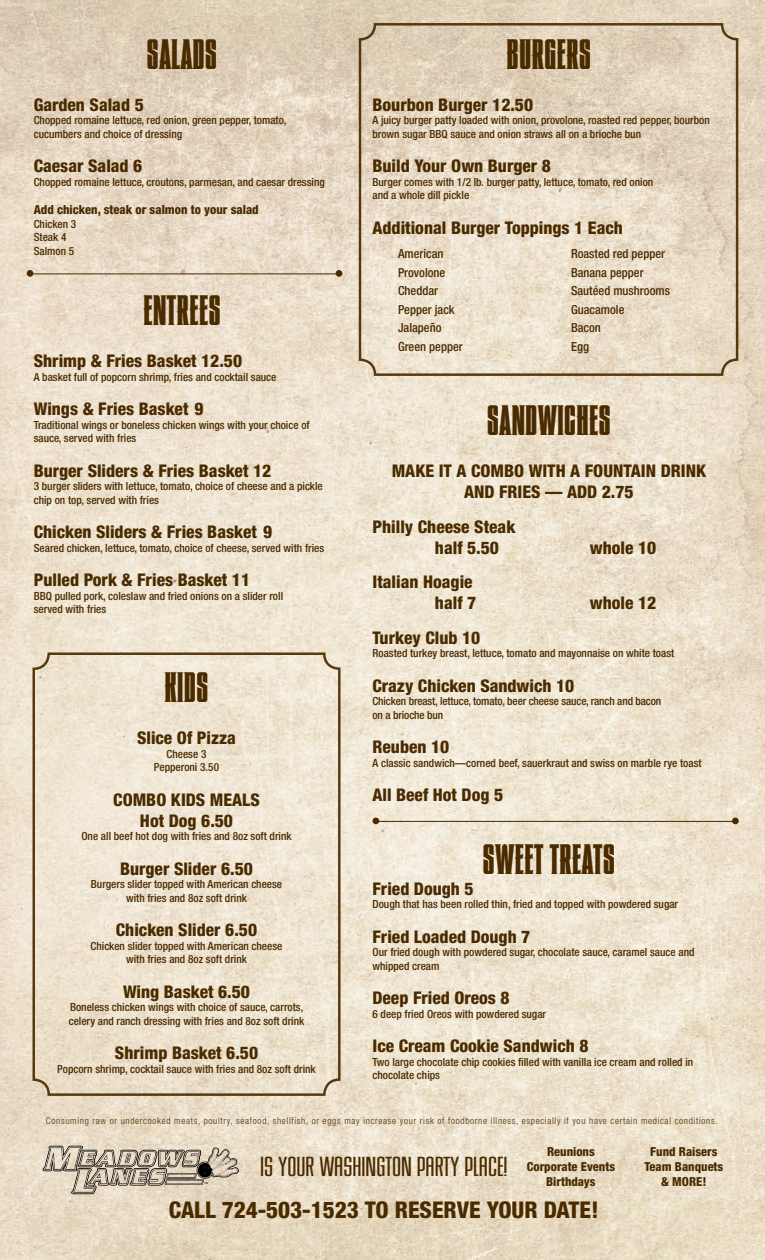
<style>
.page{position:relative;width:765px;height:1260px;background:#fff}
.page>*{position:absolute;margin:0;border:0;box-sizing:border-box;transform-origin:0 0}
.t1{font:condensed 43.75px "Heretic";color:#4a2b00}
.t2{font:28.88px "House Gothic Light Two";color:#4a2b00}
.t3{font:800 condensed 23.12px "Helvetica Neue";color:#4a2b00}
.t4{font:800 condensed 17.5px/21px "Helvetica Neue";color:#4a2b00;text-align:center}
.t5{font:500 condensed 12.5px/18.5px "Helvetica Neue";color:#4a2b00}
.t6{font:800 condensed 12.5px/14.9px "Helvetica Neue";color:#4a2b00;text-align:center}
.t7{font:500 condensed 11.25px/13.5px "Helvetica Neue";color:#4a2b00}
.t8{font:300 condensed 9.38px "Helvetica Neue";letter-spacing:.075em;color:#4a2b00}
</style>
<div class="page">
<img style="left:0;top:0;width:765px;height:1260px">
<hr style="left:376px;top:821px;width:362px;height:1px;background:#4a2b00">
<svg style="left:373px;top:818px;width:6px;height:6px"></svg>
<div style="left:732px;top:818px;width:7px;height:6px;background:#4a2b00;border-radius:50%"></div>
<hr style="left:30px;top:273px;width:309px;height:1px;background:#4a2b00">
<div style="left:27px;top:270px;width:6px;height:7px;background:#4a2b00;border-radius:50%"></div>
<div style="left:336px;top:270px;width:6px;height:7px;background:#4a2b00;border-radius:50%"></div>
<svg style="left:43px;top:1146px;width:196px;height:48px"></svg>
<div style="left:32px;top:652px;width:309px;height:444px;border:2px solid #4a2b00;border-radius:15px"></div>
<div style="left:359px;top:23px;width:379px;height:353px;border:2px solid #4a2b00;border-radius:15px"></div>
<h1 class="t1" style="left:147px;top:30px;width:72px">SALADS</h1>
<h3 class="t4" style="left:34px;top:94px;width:112px">Garden Salad 5</h3>
<p class="t7" style="left:34px;top:113px;width:254px">Chopped romaine lettuce, red onion, green pepper, tomato, cucumbers and choice of dressing</p>
<h3 class="t4" style="left:34px;top:155px;width:110px">Caesar Salad 6</h3>
<p class="t7" style="left:34px;top:175px;width:293px">Chopped romaine lettuce, croutons, parmesan, and caesar dressing</p>
<p class="t6" style="left:34px;top:202px;width:227px">Add chicken, steak or salmon to your salad</p>
<p class="t7" style="left:34px;top:217px;width:44px">Chicken 3<br>Steak 4<br>Salmon 5</p>
<h1 class="t1" style="left:143px;top:287px;width:80px">ENTREES</h1>
<h3 class="t4" style="left:34px;top:350px;width:210px">Shrimp &amp; Fries Basket 12.50</h3>
<p class="t7" style="left:34px;top:370px;width:244px">A basket full of popcorn shrimp, fries and cocktail sauce</p>
<h3 class="t4" style="left:34px;top:398px;width:171px">Wings &amp; Fries Basket 9</h3>
<p class="t7" style="left:34px;top:418px;width:277px">Traditional wings or boneless chicken wings with your choice of sauce, served with fries</p>
<h3 class="t4" style="left:34px;top:460px;width:239px">Burger Sliders &amp; Fries Basket 12</h3>
<p class="t7" style="left:34px;top:479px;width:291px">3 burger sliders with lettuce, tomato, choice of cheese and a pickle chip on top, served with fries</p>
<h3 class="t4" style="left:34px;top:521px;width:240px">Chicken Sliders &amp; Fries Basket 9</h3>
<p class="t7" style="left:34px;top:541px;width:292px">Seared chicken, lettuce, tomato, choice of cheese, served with fries</p>
<h3 class="t4" style="left:34px;top:569px;width:218px">Pulled Pork &amp; Fries Basket 11</h3>
<p class="t7" style="left:34px;top:589px;width:251px">BBQ pulled pork, coleslaw and fried onions on a slider roll served with fries</p>
<h1 class="t1" style="left:507px;top:30px;width:86px">BURGERS</h1>
<h3 class="t4" style="left:372px;top:94px;width:162px">Bourbon Burger 12.50</h3>
<p class="t7" style="left:372px;top:113px;width:339px">A juicy burger patty loaded with onion, provolone, roasted red pepper, bourbon brown sugar BBQ sauce and onion straws all on a brioche bun</p>
<h3 class="t4" style="left:372px;top:155px;width:180px">Build Your Own Burger 8</h3>
<p class="t7" style="left:372px;top:175px;width:282px">Burger comes with 1/2 lb. burger patty, lettuce, tomato, red onion and a whole dill pickle</p>
<h3 class="t4" style="left:372px;top:217px;width:252px">Additional Burger Toppings 1 Each</h3>
<p class="t5" style="left:398px;top:244px;width:66px">American<br>Provolone<br>Cheddar<br>Pepper jack<br>Jalapeño<br>Green pepper</p>
<p class="t5" style="left:571px;top:244px;width:101px">Roasted red pepper<br>Banana pepper<br>Sautéed mushrooms<br>Guacamole<br>Bacon<br>Egg</p>
<h1 class="t1" style="left:487px;top:397px;width:126px">SANDWICHES</h1>
<h3 class="t4" style="left:392px;top:460px;width:316px">MAKE IT A COMBO WITH A FOUNTAIN DRINK<br>AND FRIES — ADD 2.75</h3>
<h3 class="t4" style="left:435px;top:516px;width:82px;text-align:left;text-indent:-62px">Philly Cheese Steak half 5.50</h3>
<h3 class="t4" style="left:590px;top:537px;width:68px">whole 10</h3>
<h3 class="t4" style="left:372px;top:571px;width:105px;text-align:right">Italian Hoagie half 7</h3>
<h3 class="t4" style="left:590px;top:592px;width:68px">whole 12</h3>
<h3 class="t4" style="left:372px;top:627px;width:109px">Turkey Club 10</h3>
<p class="t7" style="left:372px;top:646px;width:303px">Roasted turkey breast, lettuce, tomato and mayonnaise on white toast</p>
<h3 class="t4" style="left:372px;top:675px;width:203px">Crazy Chicken Sandwich 10</h3>
<p class="t7" style="left:372px;top:694px;width:290px">Chicken breast, lettuce, tomato, beer cheese sauce, ranch and bacon on a brioche bun</p>
<h3 class="t4" style="left:372px;top:736px;width:78px">Reuben 10</h3>
<p class="t7" style="left:372px;top:756px;width:331px">A classic sandwich—corned beef, sauerkraut and swiss on marble rye toast</p>
<h3 class="t4" style="left:372px;top:784px;width:132px">All Beef Hot Dog 5</h3>
<h1 class="t1" style="left:483px;top:836px;width:134px">SWEET TREATS</h1>
<h3 class="t4" style="left:372px;top:878px;width:103px">Fried Dough 5</h3>
<p class="t7" style="left:372px;top:898px;width:307px">Dough that has been rolled thin, fried and topped with powdered sugar</p>
<h3 class="t4" style="left:372px;top:926px;width:159px">Fried Loaded Dough 7</h3>
<p class="t7" style="left:372px;top:946px;width:324px">Our fried dough with powdered sugar, chocolate sauce, caramel sauce and whipped cream</p>
<h3 class="t4" style="left:372px;top:987px;width:139px">Deep Fried Oreos 8</h3>
<p class="t7" style="left:372px;top:1007px;width:175px">6 deep fried Oreos with powdered sugar</p>
<h3 class="t4" style="left:372px;top:1035px;width:218px">Ice Cream Cookie Sandwich 8</h3>
<p class="t7" style="left:372px;top:1055px;width:322px">Two large chocolate chip cookies filled with vanilla ice cream and rolled in chocolate chips</p>
<p class="t8" style="left:46px;top:1116px;width:673px">Consuming raw or undercooked meats, poultry, seafood, shellfish, or eggs may increase your risk of foodborne illness, especially if you have certain medical conditions.</p>
<h1 class="t1" style="left:164px;top:664px;width:46px">KIDS</h1>
<h3 class="t4" style="left:137px;top:727px;width:100px">Slice Of Pizza</h3>
<p class="t7" style="left:154px;top:747px;width:67px;text-align:center">Cheese 3<br>Pepperoni 3.50</p>
<h3 class="t4" style="left:113px;top:789px;width:148px">COMBO KIDS MEALS<br>Hot Dog 6.50</h3>
<p class="t7" style="left:81px;top:829px;width:212px">One all beef hot dog with fries and 8oz soft drink</p>
<h3 class="t4" style="left:120px;top:858px;width:134px">Burger Slider 6.50</h3>
<p class="t7" style="left:91px;top:877px;width:193px;text-align:center">Burgers slider topped with American cheese with fries and 8oz soft drink</p>
<h3 class="t4" style="left:116px;top:919px;width:143px">Chicken Slider 6.50</h3>
<p class="t7" style="left:91px;top:939px;width:193px;text-align:center">Chicken slider topped with American cheese with fries and 8oz soft drink</p>
<h3 class="t4" style="left:123px;top:981px;width:128px">Wing Basket 6.50</h3>
<p class="t7" style="left:69px;top:1000px;width:237px">Boneless chicken wings with choice of sauce, carrots, celery and ranch dressing with fries and 8oz soft drink</p>
<h3 class="t4" style="left:115px;top:1042px;width:145px">Shrimp Basket 6.50</h3>
<p class="t7" style="left:57px;top:1062px;width:260px">Popcorn shrimp, cocktail sauce with fries and 8oz soft drink</p>
<p class="t6" style="left:527px;top:1144px;width:90px">Reunions<br>Corporate Events<br>Birthdays</p>
<p class="t6" style="left:645px;top:1144px;width:80px">Fund Raisers<br>Team Banquets &amp; MORE!</p>
<h2 class="t2" style="left:260px;top:1150px;width:249px">IS YOUR WASHINGTON PARTY PLACE!</h2>
<h3 class="t3" style="left:169px;top:1195px;width:432px">CALL 724-503-1523 TO RESERVE YOUR DATE!</h3>
</div>
